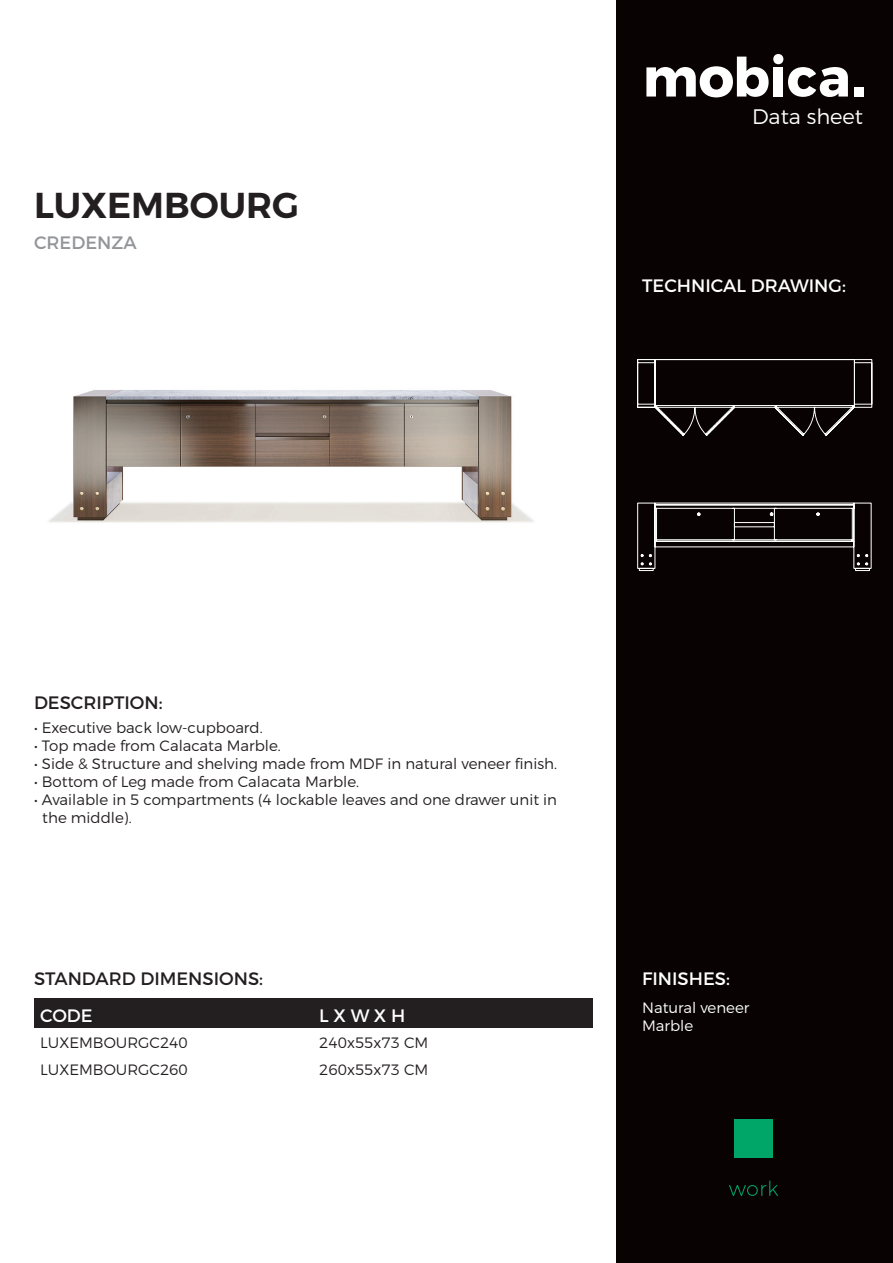
<style>
.page{position:relative;width:893px;height:1263px;background:#fff}
.page>*{position:absolute;margin:0;border:0;box-sizing:border-box;transform-origin:0 0}
.t1{font:600 36px "Montserrat";color:#231f20}
.t2{font:300 21px "Montserrat";color:#fff}
.t3{font:18px "Montserrat";color:#fff}
.t4{font:18px "Montserrat";color:#231f20}
.t5{font:18px "Montserrat";color:#939598}
.t6{font:300 15px/18px "Montserrat";color:#231f20}
.t7{font:300 15px/18px "Montserrat";color:#fff}
</style>
<div class="page">
<div style="left:616px;top:0;width:277px;height:1263px;background:#080302"></div>
<div style="left:773px;top:67px;width:10px;height:30px;background:#fff"></div>
<div style="left:773px;top:54px;width:10px;height:10px;background:#fff;border-radius:50%"></div>
<svg style="left:788px;top:67px;width:60px;height:30px"></svg>
<div style="left:854px;top:87px;width:9px;height:10px;background:#fff"></div>
<svg style="left:646px;top:57px;width:123px;height:40px"></svg>
<div style="left:734px;top:1119px;width:39px;height:39px;background:#00a668"></div>
<svg style="left:729px;top:1180px;width:49px;height:16px"></svg>
<div style="left:34px;top:998px;width:279px;height:30px;background:#231f20"></div>
<div style="left:313px;top:998px;width:279px;height:30px;background:#231f20"></div>
<img style="left:48px;top:390px;width:486px;height:133px">
<svg style="left:637px;top:502px;width:235px;height:69px"></svg>
<svg style="left:637px;top:359px;width:235px;height:77px"></svg>
<h1 class="t1" style="left:34px;top:183px;width:267px">LUXEMBOURG</h1>
<p class="t5" style="left:34px;top:232px;width:104px">CREDENZA</p>
<h2 class="t2" style="left:752px;top:103px;width:113px">Data sheet</h2>
<p class="t3" style="left:642px;top:275px;width:205px">TECHNICAL DRAWING:</p>
<p class="t4" style="left:34px;top:691px;width:130px">DESCRIPTION:</p>
<p class="t6" style="left:34px;top:718px;width:230px">• Executive back low-cupboard.</p>
<p class="t6" style="left:34px;top:736px;width:248px">• Top made from Calacata Marble.</p>
<p class="t6" style="left:34px;top:754px;width:525px">• Side &amp; Structure and shelving made from MDF in natural veneer finish.</p>
<p class="t6" style="left:34px;top:772px;width:327px">• Bottom of Leg made from Calacata Marble.</p>
<p class="t6" style="left:42px;top:790px;width:516px;text-indent:-8px">• Available in 5 compartments (4 lockable leaves and one drawer unit in the middle).</p>
<p class="t4" style="left:34px;top:968px;width:231px">STANDARD DIMENSIONS:</p>
<p class="t3" style="left:642px;top:968px;width:89px">FINISHES:</p>
<p class="t3" style="left:40px;top:1004px;width:54px">CODE</p>
<p class="t3" style="left:319px;top:1004px;width:87px">L X W X H</p>
<p class="t6" style="left:40px;top:1034px;width:149px">LUXEMBOURGC240</p>
<p class="t6" style="left:319px;top:1034px;width:111px">240x55x73 CM</p>
<p class="t6" style="left:40px;top:1060px;width:149px">LUXEMBOURGC260</p>
<p class="t6" style="left:319px;top:1060px;width:111px">260x55x73 CM</p>
<p class="t7" style="left:642px;top:998px;width:109px">Natural veneer<br>Marble</p>
</div>
